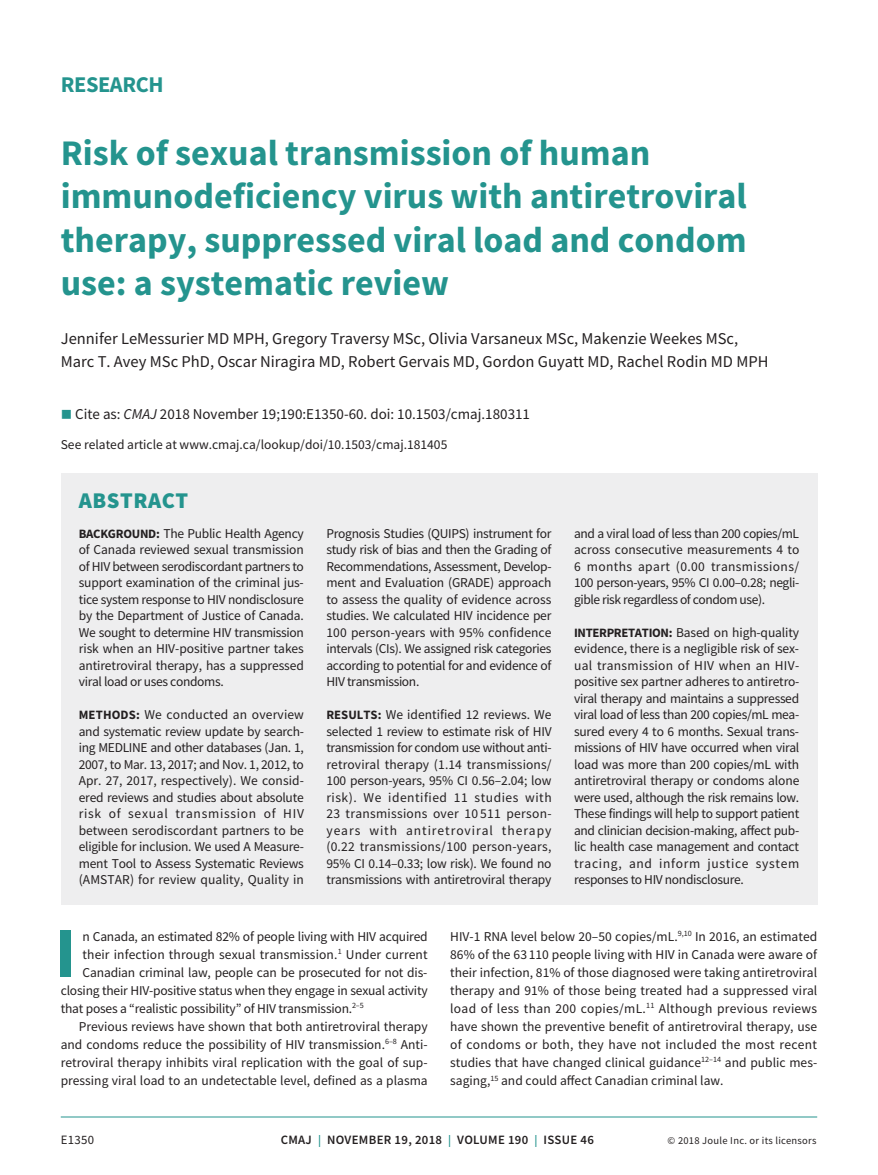
<style>
.page{position:relative;width:878px;height:1175px;background:#fff}
.page>*{position:absolute;margin:0;border:0;box-sizing:border-box;transform-origin:0 0}
.t1{font:700 70.65px "Source Sans Pro";color:#24948e}
.t2{font:700 36px/43.2px "Source Sans Pro";color:#24948e}
.t3{font:700 22.5px "Source Sans Pro";letter-spacing:-.02em;color:#24948e}
.t4{font:900 22.5px "Source Sans Pro";letter-spacing:.025em;color:#24948e}
.t5{font:16.5px/22.5px "Source Sans Pro";color:#231f20}
.t6{font:15px "Source Sans Pro";color:#231f20}
.t7{font:13.5px/16.5px "Source Sans Pro";letter-spacing:-.01em;color:#231f20;text-align:justify}
.t8{font:600 12.75px "Source Sans Pro";letter-spacing:.025em;color:#231f20}
.t9{font:12.75px "Source Sans Pro";letter-spacing:.025em;color:#231f20}
.t10{font:10.5px "Source Sans Pro";letter-spacing:.025em;color:#231f20}
.s1{color:#24948e}
.s2{font-style:italic}
.s3{font-weight:700;font-size:12.75px}
.s4{font-size:12px;color:#24948e}
</style>
<div class="page">
<hr style="left:61px;top:1116px;width:756px;height:1px;background:#24948e">
<div style="left:61px;top:472px;width:756px;height:432px;background:#eeeeef"></div>
<h3 class="t3" style="left:61px;top:69px;width:104px">Research</h3>
<h2 class="t2" style="left:61px;top:131px;width:687px">Risk of sexual transmission of human immunodeficiency virus with antiretroviral therapy, suppressed viral load and condom use: a systematic review</h2>
<p class="t5" style="left:61px;top:327px;width:709px">Jennifer LeMessurier MD MPH, Gregory Traversy MSc, Olivia Varsaneux MSc, Makenzie Weekes MSc,<br>Marc T. Avey MSc PhD, Oscar Niragira MD, Robert Gervais MD, Gordon Guyatt MD, Rachel Rodin MD MPH</p>
<p class="t6" style="left:61px;top:405px;width:470px"><span class="s1">■</span> Cite as: <span class="s2">CMAJ</span> 2018 November 19;190:E1350-60. doi: 10.1503/cmaj.180311</p>
<p class="t7" style="left:61px;top:436px;width:388px">See related article at www.cmaj.ca/lookup/doi/10.1503/cmaj.181405</p>
<h3 class="t4" style="left:79px;top:484px;width:111px">ABSTRACT</h3>
<p class="t7" style="left:79px;top:525px;width:227px"><span class="s3">Background:</span> The Public Health Agency of Canada reviewed sexual transmission of HIV between serodiscordant partners to support examination of the criminal jus&shy;tice system response to HIV nondisclosure by the Department of Justice of Canada.<br>We sought to determine HIV transmission risk when an HIV-positive partner takes antiretroviral therapy, has a suppressed viral load or uses condoms.</p>
<p class="t7" style="left:79px;top:706px;width:227px"><span class="s3">Methods:</span> We conducted an overview and systematic review update by search&shy;ing MEDLINE and other databases (Jan. 1, 2007, to Mar. 13, 2017; and Nov. 1, 2012, to Apr. 27, 2017, respectively). We consid&shy;ered reviews and studies about absolute risk of sexual transmission of HIV between serodiscordant partners to be eligible for inclusion. We used A Measure&shy;ment Tool to Assess Systematic Reviews (AMSTAR) for review quality, Quality in</p>
<p class="t7" style="left:326px;top:525px;width:227px">Prognosis Studies (QUIPS) instrument for study risk of bias and then the Grading of Recommendations, Assessment, Develop&shy;ment and Evaluation (GRADE) approach to assess the quality of evidence across studies. We calculated HIV incidence per 100 person-years with 95% confidence intervals (CIs). We assigned risk categories according to potential for and evidence of HIV transmission.</p>
<p class="t7" style="left:326px;top:706px;width:227px"><span class="s3">Results:</span> We identified 12 reviews. We selected 1 review to estimate risk of HIV transmission for condom use without anti&shy;retroviral therapy (1.14 transmissions/ 100 person-years, 95% CI 0.56–2.04; low risk). We identified 11 studies with 23 transmissions over 10 511 person&shy;years with antiretroviral therapy (0.22 transmissions/100 person-years, 95% CI 0.14–0.33; low risk). We found no transmissions with antiretroviral therapy</p>
<p class="t7" style="left:574px;top:525px;width:227px">and a viral load of less than 200 copies/mL across consecutive measurements 4 to 6 months apart (0.00 transmissions/ 100 person-years, 95% CI 0.00–0.28; negli&shy;gible risk regardless of condom use).</p>
<p class="t7" style="left:574px;top:624px;width:227px"><span class="s3">Interpretation:</span> Based on high-quality evidence, there is a negligible risk of sex&shy;ual transmission of HIV when an HIV&shy;positive sex partner adheres to antiretro&shy;viral therapy and maintains a suppressed viral load of less than 200 copies/mL mea&shy;sured every 4 to 6 months. Sexual trans&shy;missions of HIV have occurred when viral load was more than 200 copies/mL with antiretroviral therapy or condoms alone were used, although the risk remains low.<br>These findings will help to support patient and clinician decision-making, affect pub&shy;lic health case management and contact tracing, and inform justice system responses to HIV nondisclosure.</p>
<h1 class="t1" style="left:55px;top:905px;width:23px">I</h1>
<p class="t7" style="left:83px;top:928px;width:346px">n Canada, an estimated 82% of people living with HIV acquired</p>
<p class="t7" style="left:83px;top:946px;width:346px">their infection through sexual transmission.<sup>1</sup> Under current</p>
<p class="t7" style="left:83px;top:964px;width:346px">Canadian criminal law, people can be prosecuted for not dis-</p>
<p class="t7" style="left:61px;top:982px;width:368px">closing their HIV-positive status when they engage in sexual activity</p>
<p class="t7" style="left:61px;top:1000px;width:304px">that poses a “realistic possibility” of HIV transmission.<sup>2–5</sup></p>
<p class="t7" style="left:79px;top:1018px;width:350px">Previous reviews have shown that both antiretroviral therapy</p>
<p class="t7" style="left:61px;top:1036px;width:368px">and condoms reduce the possibility of HIV transmission.<sup>6–8</sup> Anti-</p>
<p class="t7" style="left:61px;top:1054px;width:368px">retroviral therapy inhibits viral replication with the goal of sup-</p>
<p class="t7" style="left:61px;top:1072px;width:368px">pressing viral load to an undetectable level, defined as a plasma</p>
<p class="t7" style="left:450px;top:927px;width:368px;line-height:18px">HIV-1 RNA level below 20–50 copies/mL.<sup>9,10</sup> In 2016, an estimated 86% of the 63 110 people living with HIV in Canada were aware of their infection, 81% of those diagnosed were taking antiretroviral therapy and 91% of those being treated had a suppressed viral load of less than 200 copies/mL.<sup>11</sup> Although previous reviews have shown the preventive benefit of antiretroviral therapy, use of condoms or both, they have not included the most recent studies that have changed clinical guidance<sup>12–14</sup> and public mes&shy;saging,<sup>15</sup> and could affect Canadian criminal law.</p>
<p class="t9" style="left:61px;top:1132px;width:35px">E1350</p>
<p class="t8" style="left:281px;top:1131px;width:315px">CMAJ <span class="s4">|</span> NOVEMBER 19, 2018 <span class="s4">|</span> VOLUME 190 <span class="s4">|</span> ISSUE 46</p>
<p class="t10" style="left:667px;top:1134px;width:150px">© 2018 Joule Inc. or its licensors</p>
</div>
